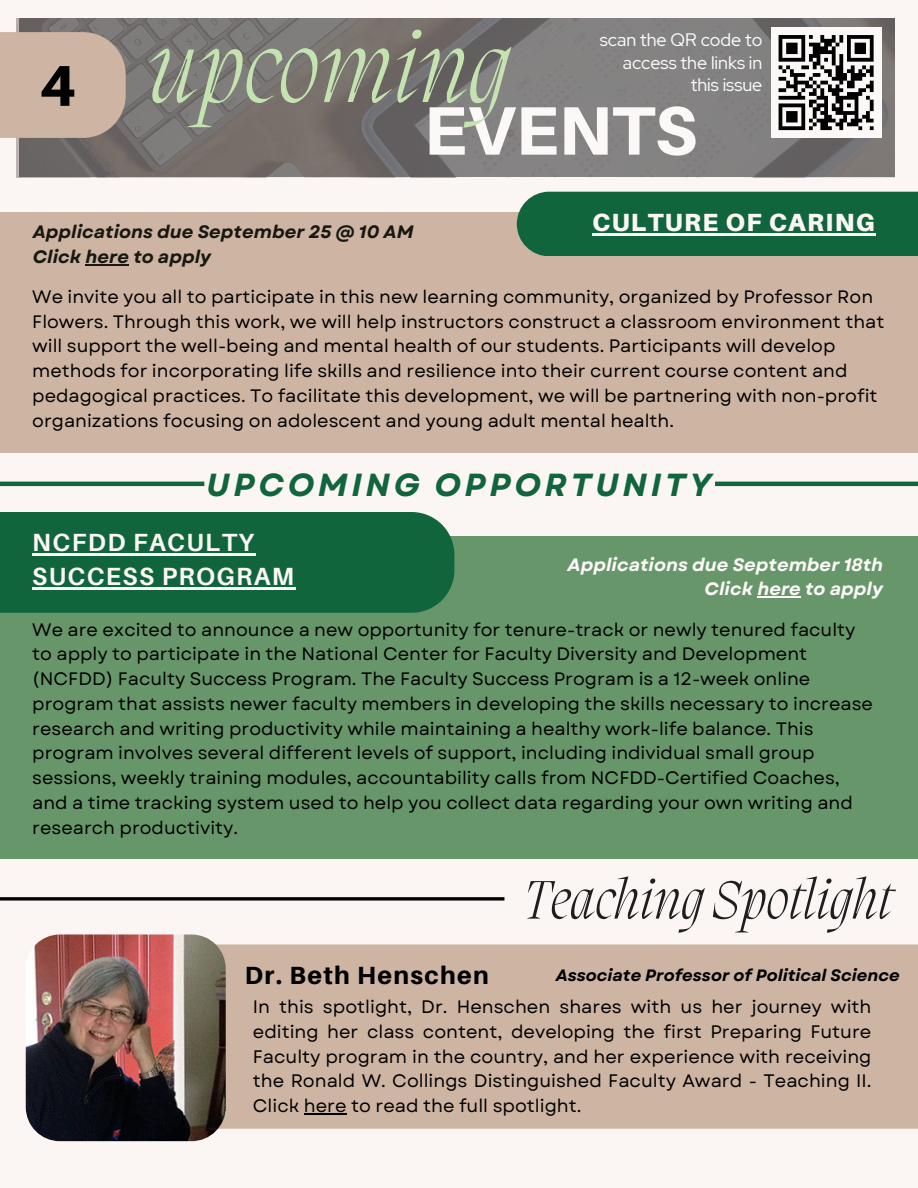
<style>
.page{position:relative;width:918px;height:1188px;background:#fbf6f3}
.page>*{position:absolute;margin:0;border:0;box-sizing:border-box;transform-origin:0 0}
.t1{font:italic 200 100.5px "Migra";color:#c5e3b1}
.t2{font:800 68.7px "Aileron";color:#fdf8f8}
.t3{font:800 57.6px "Aileron";color:#000}
.t4{font:italic 200 55.5px "Migra";color:#1e1e1e}
.t5{font:italic 700 31.95px "Garet";letter-spacing:.115em;color:#10653d}
.t6{font:700 24.9px/33.8px "Aileron";letter-spacing:.055em;color:#fbf6f3}
.t7{font:800 24.9px "Aileron";letter-spacing:.055em;color:#000}
.t8{font:900 24.9px "Aileron";letter-spacing:.055em;color:#fbf6f3}
.t9{font:18.15px/24.8px "Garet";color:#000;text-align:justify}
.t10{font:18px/24.8px "Garet";color:#000}
.t11{font:18px/22.5px "Red Hat Display";color:#fff;text-align:right}
.t12{font:italic 700 18px "Garet";color:#171810}
.t13{font:italic 700 18px "Garet";color:#fdf8f8}
.t14{font:italic 700 16.5px "Garet";color:#000}
</style>
<div class="page">
<svg style="left:19px;top:18px;width:875px;height:159px;background:#7a7675"></svg>
<div style="left:217px;top:944px;width:701px;height:185px;background:#ceb4a2"></div>
<img style="left:26px;top:934px;width:200px;height:207px;border-radius:34px">
<svg style="left:0;top:897px;width:504px;height:4px;background:#262525"></svg>
<div style="left:0;top:32px;width:126px;height:106px;background:#ceb4a2"></div>
<hr style="left:304px;top:1113px;width:43px;height:1px;background:#000">
<div style="left:0;top:212px;width:918px;height:241px;background:#ceb4a2"></div>
<div style="left:517px;top:192px;width:401px;height:64px;background:#10653d"></div>
<hr style="left:592px;top:233px;width:284px;height:2px;background:#fbf6f3">
<hr style="left:85px;top:264px;width:44px;height:1px;background:#171810">
<hr style="left:0;top:482px;width:204px;height:4px;background:#10653d">
<hr style="left:715px;top:482px;width:203px;height:4px;background:#10653d">
<div style="left:0;top:537px;width:918px;height:322px;background:#669669"></div>
<div style="left:0;top:512px;width:454px;height:101px;background:#10653d"></div>
<hr style="left:32px;top:553px;width:223px;height:3px;background:#fbf6f3">
<hr style="left:32px;top:587px;width:264px;height:2px;background:#fbf6f3">
<hr style="left:757px;top:596px;width:44px;height:2px;background:#fdf8f8">
<div style="left:771px;top:27px;width:110px;height:111px;background:#fdf8f8"></div>
<svg style="left:779px;top:35px;width:95px;height:95px"></svg>
<p class="t3" style="left:39px;top:50px;width:38px">4</p>
<p class="t1" style="left:148px;top:21px;width:364px">upcoming</p>
<p class="t11" style="left:607px;top:29px;width:164px">scan the QR code to acce s the links in this i sue</p>
<p class="t2" style="left:424px;top:88px;width:275px">EVENTS</p>
<p class="t11" style="left:600px;top:29px;width:164px">scan the QR code to access the links in this issue</p>
<p class="t12" style="left:33px;top:219px;width:382px">Applications due September 25 @ 10 AM</p>
<p class="t12" style="left:33px;top:244px;width:180px">Click here to apply</p>
<p class="t8" style="left:592px;top:207px;width:284px">CULTURE OF CARING</p>
<p class="t10" style="left:32px;top:284px;width:854px">We invite you all to participate in this new learning community, organized by Professor Ron Flowers. Through this work, we will help instructors construct a classroom environment that will support the well-being and mental health of our students. Participants will develop methods for incorporating life skills and resilience into their current course content and pedagogical practices. To facilitate this development, we will be partnering with non-profit organizations focusing on adolescent and young adult mental health.</p>
<p class="t5" style="left:206px;top:462px;width:507px">UPCOMING OPPORTUNITY</p>
<p class="t6" style="left:32px;top:525px;width:264px">NCFDD FACULTY<br>SUCCESS PROGRAM</p>
<p class="t10" style="left:32px;top:617px;width:842px">We are excited to announce a new opportunity for tenure-track or newly tenured faculty to apply to participate in the National Center for Faculty Diversity and Development (NCFDD) Faculty Success Program. The Faculty Success Program is a 12-week online program that assists newer faculty members in developing the skills necessary to increase research and writing productivity while maintaining a healthy work-life balance. This program involves several different levels of support, including individual small group sessions, weekly training modules, accountability calls from NCFDD-Certified Coaches, and a time tracking system used to help you collect data regarding your own writing and research productivity.</p>
<p class="t13" style="left:568px;top:551px;width:317px">Applications due September 18th</p>
<p class="t13" style="left:705px;top:576px;width:180px">Click here to apply</p>
<p class="t7" style="left:245px;top:960px;width:245px">Dr. Beth Henschen</p>
<p class="t4" style="left:524px;top:874px;width:370px">Teaching Spotlight</p>
<p class="t14" style="left:556px;top:964px;width:346px">Associate Professor of Political Science</p>
<p class="t9" style="left:253px;top:994px;width:620px">In this spotlight, Dr. Henschen shares with us her journey with editing her class content, developing the first Preparing Future Faculty program in the country, and her experience with receiving the Ronald W. Collings Distinguished Faculty Award - Teaching II.<br>Click here to read the full spotlight.</p>
</div>
